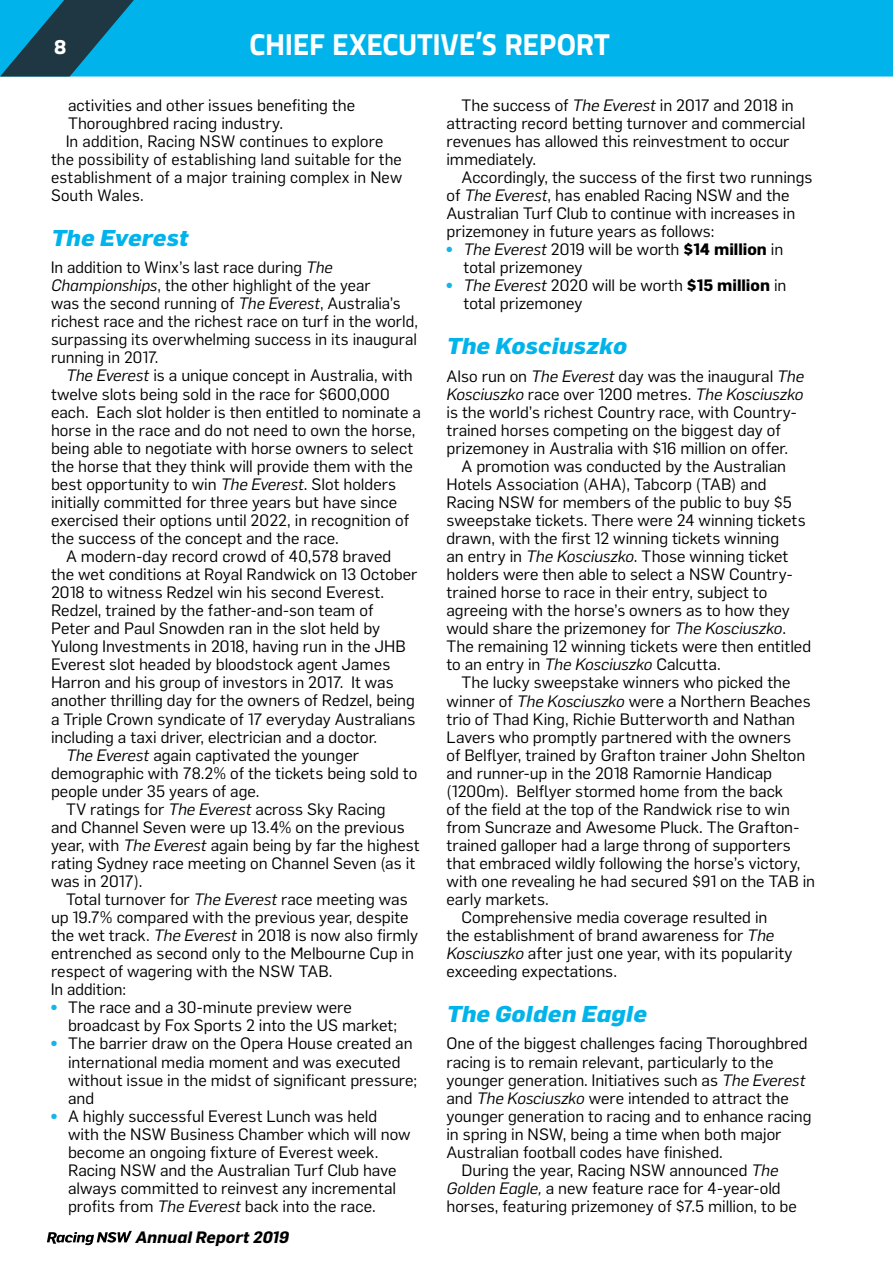
<style>
.page{position:relative;width:893px;height:1263px;background:#fff}
.page>*{position:absolute;margin:0;border:0;box-sizing:border-box;transform-origin:0 0}
.Section{font:30px "Titillium Text 14 L 999 wt";letter-spacing:-.01em;color:#fff}
.AR_Subhead_14{font:italic 22.5px "Flama Extra Bold Alt";letter-spacing:.005em;color:#00b4eb;scale:1.05 1}
.t1{font:21px "Titillium Text 14 L 999 wt";color:#fff}
.AR_Body_14{font:16.2px/18px "Flama Book Alt";color:#000}
.AR_Body_FirstPar_14{font:16.2px/18px "Flama Book Alt";color:#000}
.t2{font:italic 16.2px "Flama Bold Alt";letter-spacing:.005em;color:#000}
.s1{font-style:italic}
.s2{font-family:"Flama Bold Alt"}
</style>
<div class="page">
<svg style="left:47px;top:1231px;width:85px;height:14px"></svg>
<div style="left:152px;top:0;width:741px;height:77px;background:#00b4eb"></div>
<svg style="left:0;top:0;width:152px;height:77px;background:#0e7b9e"></svg>
<p class="t1" style="left:54px;top:34px;width:13px">8</p>
<p class="Section" style="left:249px;top:26px;width:361px">CHIEF EXECUTIVE’S REPORT</p>
<p class="AR_Body_14" style="left:68px;top:97px;width:289px">activities and other issues benefiting the<br>Thoroughbred racing industry.</p>
<p class="AR_Body_14" style="left:51px;top:133px;width:353px;text-indent:15px">In addition, Racing NSW continues to explore the possibility of establishing land suitable for the establishment of a major training complex in New South Wales.</p>
<p class="AR_Subhead_14" style="left:51px;top:228px;width:133px">The Everest</p>
<p class="AR_Body_14" style="left:51px;top:259px;width:368px">In addition to Winx’s last race during <span class="s1">The Championships</span>, the other highlight of the year<br>was the second running of <span class="s1">The Everest</span>, Australia’s richest race and the richest race on turf in the world, surpassing its overwhelming success in its inaugural running in 2017.</p>
<p class="AR_Body_14" style="left:51px;top:368px;width:371px;text-indent:15px"><span class="s1">The Everest</span> is a unique concept in Australia, with twelve slots being sold in the race for $600,000 each. Each slot holder is then entitled to nominate a horse in the race and do not need to own the horse, being able to negotiate with horse owners to select the horse that they think will provide them with the best opportunity to win <span class="s1">The Everest</span>. Slot holders initially committed for three years but have since exercised their options until 2022, in recognition of the success of the concept and the race.</p>
<p class="AR_Body_14" style="left:51px;top:548px;width:368px;text-indent:15px">A modern-day record crowd of 40,578 braved the wet conditions at Royal Randwick on 13 October 2018 to witness Redzel win his second Everest.<br>Redzel, trained by the father-and-son team of<br>Peter and Paul Snowden ran in the slot held by Yulong Investments in 2018, having run in the JHB Everest slot headed by bloodstock agent James Harron and his group of investors in 2017. It was another thrilling day for the owners of Redzel, being a Triple Crown syndicate of 17 everyday Australians including a taxi driver, electrician and a doctor.</p>
<p class="AR_Body_14" style="left:51px;top:747px;width:368px;text-indent:15px"><span class="s1">The Everest</span> again captivated the younger demographic with 78.2% of the tickets being sold to people under 35 years of age.</p>
<p class="AR_Body_14" style="left:51px;top:801px;width:370px;text-indent:15px">TV ratings for <span class="s1">The Everest</span> across Sky Racing<br>and Channel Seven were up 13.4% on the previous year, with <span class="s1">The Everest</span> again being by far the highest rating Sydney race meeting on Channel Seven (as it was in 2017).</p>
<p class="AR_Body_14" style="left:51px;top:891px;width:369px;text-indent:15px">Total turnover for <span class="s1">The Everest</span> race meeting was up 19.7% compared with the previous year, despite the wet track. <span class="s1">The Everest</span> in 2018 is now also firmly entrenched as second only to the Melbourne Cup in respect of wagering with the NSW TAB.</p>
<p class="AR_Body_14" style="left:51px;top:981px;width:77px">In addition:</p>
<p class="AR_Body_14" style="left:68px;top:999px;width:331px;text-indent:-17px"><sup>●</sup> The race and a 30-minute preview were broadcast by Fox Sports 2 into the US market;</p>
<p class="AR_Body_14" style="left:68px;top:1035px;width:351px;text-indent:-17px"><sup>●</sup> The barrier draw on the Opera House created an international media moment and was executed without issue in the midst of significant pressure; and</p>
<p class="AR_Body_14" style="left:68px;top:1108px;width:344px;text-indent:-17px"><sup>●</sup> A highly successful Everest Lunch was held with the NSW Business Chamber which will now become an ongoing fixture of Everest week.<br>Racing NSW and the Australian Turf Club have always committed to reinvest any incremental profits from <span class="s1">The Everest</span> back into the race.</p>
<p class="t2" style="left:136px;top:1229px;width:155px">Annual Report 2019</p>
<p class="AR_Body_14" style="left:446px;top:97px;width:360px;text-indent:15px">The success of <span class="s1">The Everest</span> in 2017 and 2018 in attracting record betting turnover and commercial revenues has allowed this reinvestment to occur immediately.</p>
<p class="AR_Body_14" style="left:446px;top:169px;width:367px;text-indent:15px">Accordingly, the success of the first two runnings of <span class="s1">The Everest</span>, has enabled Racing NSW and the Australian Turf Club to continue with increases in prizemoney in future years as follows:</p>
<p class="AR_Body_14" style="left:463px;top:241px;width:321px;text-indent:-17px"><sup>●</sup> <span class="s1">The Everest</span> 2019 will be worth <span class="s2">$14 million</span> in total prizemoney</p>
<p class="AR_Body_14" style="left:463px;top:277px;width:324px;text-indent:-17px"><sup>●</sup> <span class="s1">The Everest</span> 2020 will be worth <span class="s2">$15 million</span> in total prizemoney</p>
<p class="AR_Subhead_14" style="left:446px;top:336px;width:173px">The Kosciuszko</p>
<p class="AR_Body_14" style="left:446px;top:368px;width:359px">Also run on <span class="s1">The Everest</span> day was the inaugural <span class="s1">The Kosciuszko</span> race over 1200 metres. <span class="s1">The Kosciuszko </span>is the world’s richest Country race, with Country&shy;trained horses competing on the biggest day of prizemoney in Australia with $16 million on offer.</p>
<p class="AR_Body_14" style="left:446px;top:458px;width:366px;text-indent:15px">A promotion was conducted by the Australian Hotels Association (AHA), Tabcorp (TAB) and Racing NSW for members of the public to buy $5 sweepstake tickets. There were 24 winning tickets drawn, with the first 12 winning tickets winning<br>an entry in <span class="s1">The Kosciuszko</span>. Those winning ticket holders were then able to select a NSW Country&shy;trained horse to race in their entry, subject to agreeing with the horse’s owners as to how they would share the prizemoney for <span class="s1">The Kosciuszko</span>.<br>The remaining 12 winning tickets were then entitled to an entry in <span class="s1">The Kosciuszko</span> Calcutta.</p>
<p class="AR_Body_14" style="left:446px;top:675px;width:370px;text-indent:15px">The lucky sweepstake winners who picked the winner of <span class="s1">The Kosciuszko</span> were a Northern Beaches trio of Thad King, Richie Butterworth and Nathan Lavers who promptly partnered with the owners<br>of Belflyer, trained by Grafton trainer John Shelton and runner-up in the 2018 Ramornie Handicap (1200m). Belflyer stormed home from the back<br>of the field at the top of the Randwick rise to win from Suncraze and Awesome Pluck. The Grafton&shy;trained galloper had a large throng of supporters that embraced wildly following the horse’s victory, with one revealing he had secured $91 on the TAB in early markets.</p>
<p class="AR_Body_14" style="left:446px;top:909px;width:348px;text-indent:15px">Comprehensive media coverage resulted in the establishment of brand awareness for <span class="s1">The Kosciuszko</span> after just one year, with its popularity exceeding expectations.</p>
<p class="AR_Subhead_14" style="left:446px;top:1004px;width:192px">The Golden Eagle</p>
<p class="AR_Body_FirstPar_14" style="left:446px;top:1035px;width:367px">One of the biggest challenges facing Thoroughbred racing is to remain relevant, particularly to the younger generation. Initiatives such as <span class="s1">The Everest </span>and <span class="s1">The Kosciuszko</span> were intended to attract the younger generation to racing and to enhance racing in spring in NSW, being a time when both major Australian football codes have finished.</p>
<p class="AR_Body_14" style="left:446px;top:1162px;width:352px;text-indent:15px">During the year, Racing NSW announced <span class="s1">The<br>Golden Eagle,</span> a new feature race for 4-year-old horses, featuring prizemoney of $7.5 million, to be</p>
</div>
